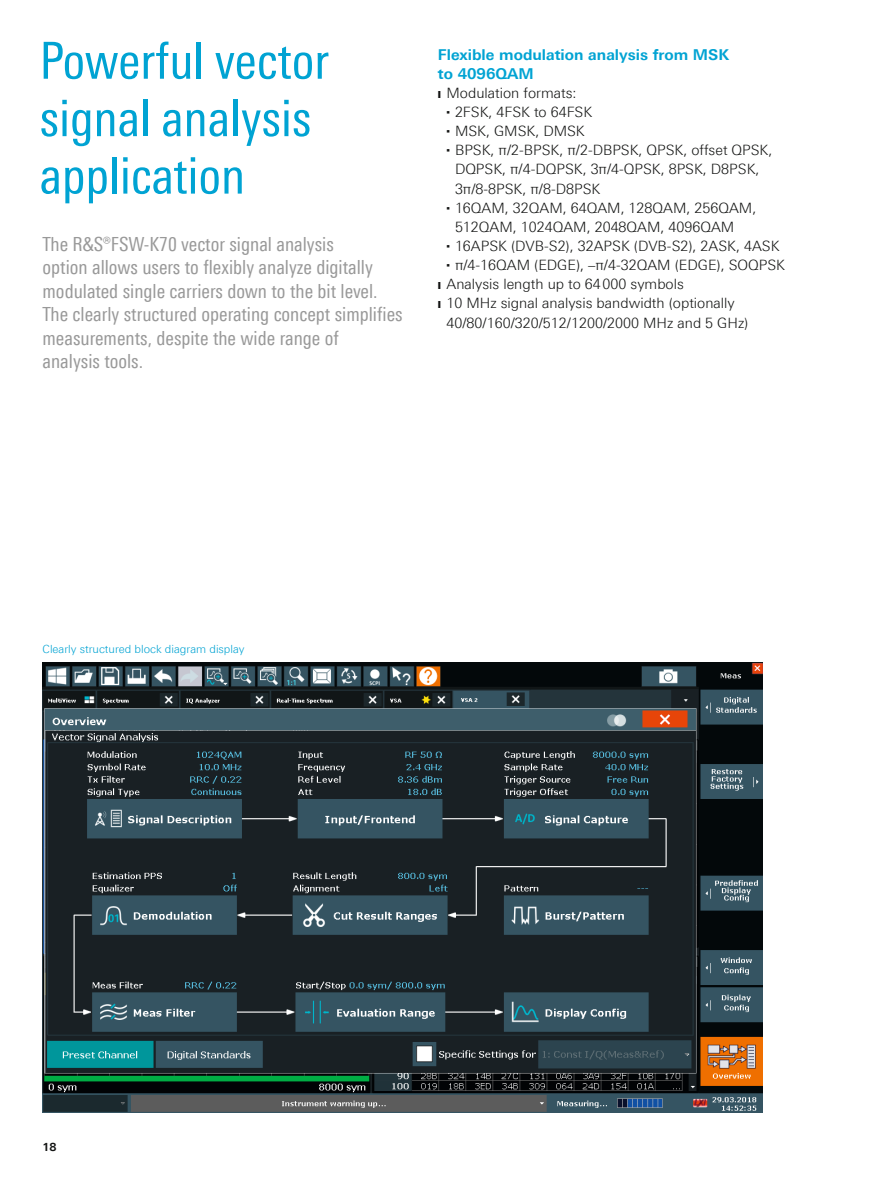
<style>
.page{position:relative;width:893px;height:1191px;background:#fff}
.page>*{position:absolute;margin:0;border:0;box-sizing:border-box;transform-origin:0 0}
.t1{font:51px/57.4px "Linotype Univers 420 Cn";color:#00a3d3}
.t2{font:19.5px/23.4px "Linotype Univers 420 Cn";color:#999}
.t3{font:700 15px/19.2px "Linotype Univers 630";color:#00a3d3}
.t4{font:300 14.25px/19.2px "Linotype Univers 330";color:#131413}
.t5{font:300 11.25px "Linotype Univers 330";color:#00a3d3}
.t6{font:700 11.25px "Linotype Univers 630";color:#131413}
</style>
<div class="page">
<img style="left:43px;top:662px;width:719px;height:450px">
<h1 class="t1" style="left:40px;top:32px;width:291px">Powerful vector signal analysis application</h1>
<p class="t2" style="left:43px;top:232px;width:362px">The R&amp;S®FSW-K70 vector signal analysis<br>option allows users to flexibly analyze digitally modulated single carriers down to the bit level.<br>The clearly structured operating concept simplifies measurements, despite the wide range of<br>analysis tools.</p>
<p class="t3" style="left:438px;top:45px;width:293px">Flexible modulation analysis from MSK to 4096QAM</p>
<p class="t4" style="left:438px;top:83px;width:140px">❙ Modulation formats:</p>
<p class="t4" style="left:446px;top:102px;width:147px"><sup>■</sup> 2FSK, 4FSK to 64FSK</p>
<p class="t4" style="left:446px;top:121px;width:140px"><sup>■</sup> MSK, GMSK, DMSK</p>
<p class="t4" style="left:455px;top:140px;width:319px;text-indent:-9px"><sup>■</sup> BPSK, π/2-BPSK, π/2-DBPSK, QPSK, offset QPSK,<br>DQPSK, π/4-DQPSK, 3π/4-QPSK, 8PSK, D8PSK,<br>3π/8-8PSK, π/8-D8PSK</p>
<p class="t4" style="left:455px;top:198px;width:303px;text-indent:-9px"><sup>■</sup> 16QAM, 32QAM, 64QAM, 128QAM, 256QAM,<br>512QAM, 1024QAM, 2048QAM, 4096QAM</p>
<p class="t4" style="left:446px;top:236px;width:335px"><sup>■</sup> 16APSK (DVB-S2), 32APSK (DVB-S2), 2ASK, 4ASK</p>
<p class="t4" style="left:446px;top:255px;width:340px"><sup>■</sup> π/4-16QAM (EDGE), –π/4-32QAM (EDGE), SOQPSK</p>
<p class="t4" style="left:438px;top:274px;width:247px">❙ Analysis length up to 64000 symbols</p>
<p class="t4" style="left:438px;top:294px;width:298px">❙ 10 MHz signal analysis bandwidth (optionally</p>
<p class="t4" style="left:446px;top:313px;width:303px">40/80/160/320/512/1200/2000 MHz and 5 GHz)</p>
<p class="t5" style="left:43px;top:642px;width:203px">Clearly structured block diagram display</p>
<p class="t6" style="left:43px;top:1139px;width:16px">18</p>
</div>
